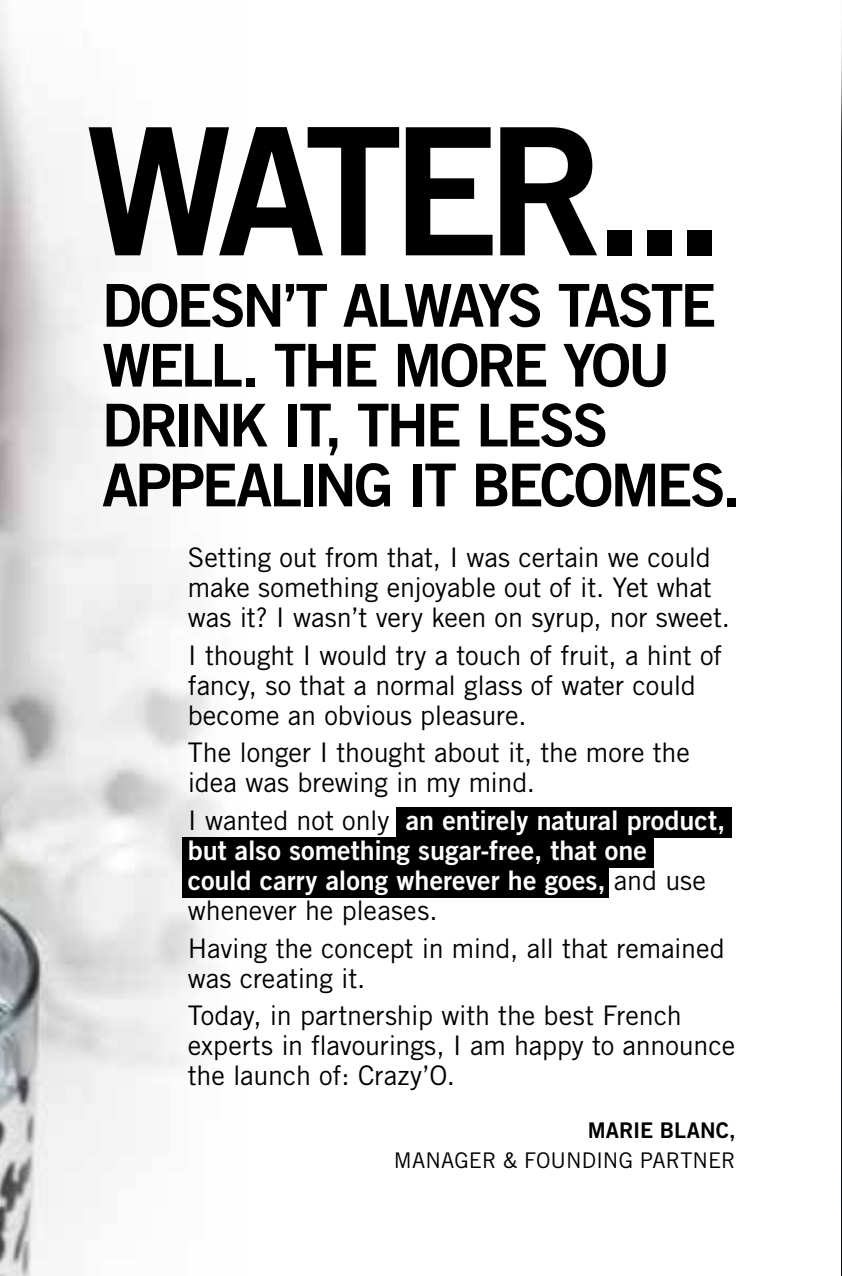
<style>
.page{position:relative;width:842px;height:1276px;background:#fff}
.page>*{position:absolute;margin:0;border:0;box-sizing:border-box;transform-origin:0 0}
.t1{font:177.3px "Trade Gothic Bold Two";letter-spacing:-.08em;color:#000}
.t2{font:59.1px/60px "Trade Gothic Bold Two";letter-spacing:-.05em;color:#000}
.t3{font:27px/30px "Trade Gothic";letter-spacing:-.005em;color:#000}
.t4{font:27px/30px "Trade Gothic Bold Two";letter-spacing:-.005em;color:#fff}
.t5{font:21.6px "Trade Gothic";letter-spacing:.01em;color:#000}
.t6{font:21.6px "Trade Gothic Bold Two";letter-spacing:.005em;color:#000}
.s1{font-family:"Trade Gothic";color:#000}
</style>
<div class="page">
<img style="left:0;top:0;width:242px;height:1276px">
<div style="left:396px;top:807px;width:335px;height:30px;background:#000"></div>
<div style="left:182px;top:837px;width:471px;height:30px;background:#000"></div>
<div style="left:182px;top:867px;width:427px;height:30px;background:#000"></div>
<img style="left:841px;top:31px;width:1px;height:1245px">
<h1 class="t1" style="left:85px;top:82px;width:643px">Water...</h1>
<h2 class="t2" style="left:102px;top:274px;width:640px">Doesn ’t always taste well. Th e more you drin k it, the less appealing it becomes.</h2>
<p class="t3" style="left:188px;top:542px;width:544px">Setting out from that, I was certain we could make something enjoyable out of it. Yet what was it? I wasn’t very keen on syrup, nor sweet.</p>
<p class="t3" style="left:188px;top:639px;width:536px">I thought I would try a touch of fruit, a hint of fancy, so that a normal glass of water could become an obvious pleasure.</p>
<p class="t3" style="left:188px;top:737px;width:504px">The longer I thought about it, the more the idea was brewing in my mind.</p>
<p class="t4" style="left:188px;top:805px;width:539px"><span class="s1">I wanted not only</span> an entirely natural product, but also something sugar-free, that one<br>could carry along wherever he goes, <span class="s1">and use</span></p>
<p class="t3" style="left:188px;top:891px;width:538px;line-height:37.8px">whenever he pleases.<br>Having the concept in mind, all that remained</p>
<p class="t3" style="left:188px;top:959px;width:495px;line-height:37.8px">was creating it.<br>Today, in partnership with the best French</p>
<p class="t3" style="left:188px;top:1030px;width:549px">experts in flavourings, I am happy to announce the launch of: Crazy’O.</p>
<p class="t6" style="left:588px;top:1117px;width:149px">Marie Blanc,</p>
<p class="t5" style="left:394px;top:1147px;width:260px">Manager &amp; foundi ng par</p>
<p class="t5" style="left:680px;top:1147px;width:41px">tner</p>
</div>
